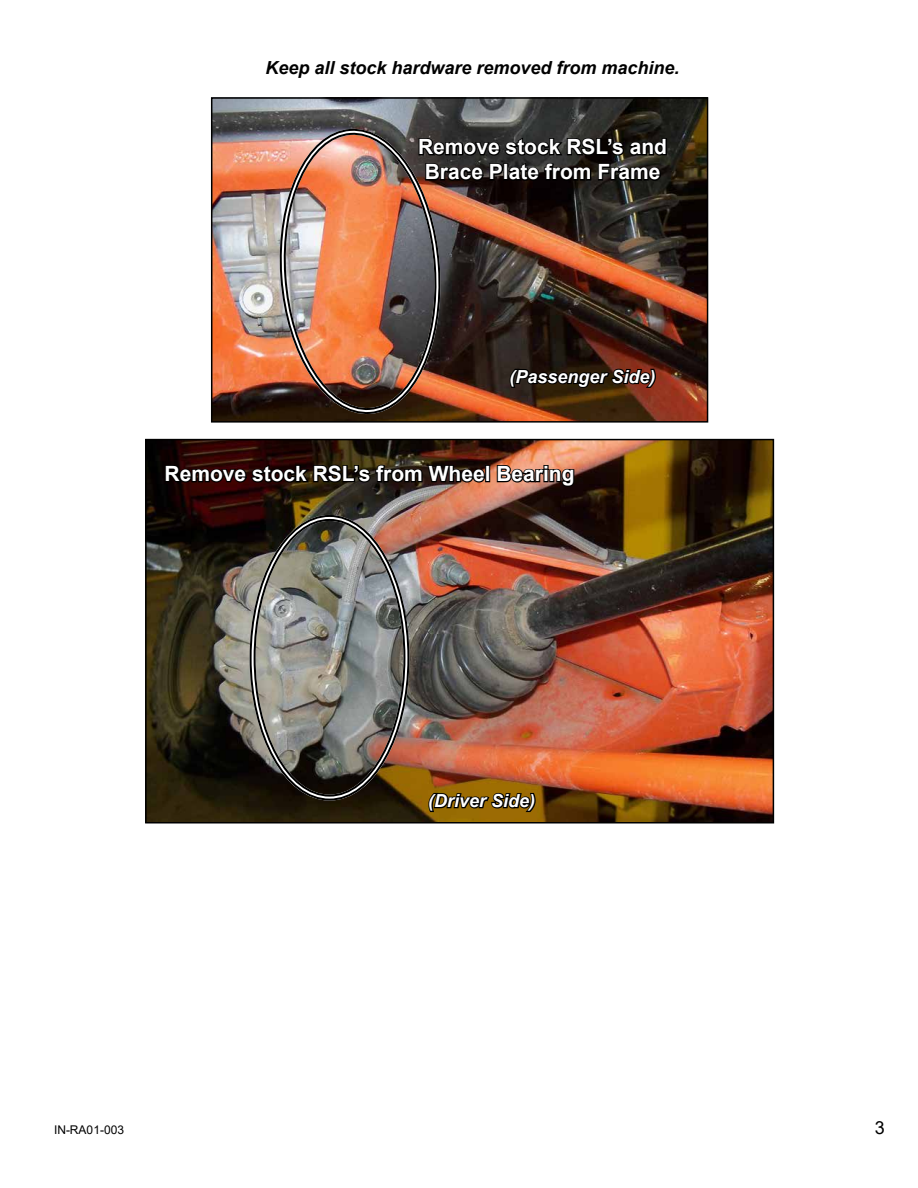
<style>
.page{position:relative;width:918px;height:1188px;background:#fff}
.page>*{position:absolute;margin:0;border:0;box-sizing:border-box;transform-origin:0 0}
.t1{font:700 21px/25.2px "Arial";color:#fff;text-align:center}
.t2{font:italic 700 18px "Arial";color:#000}
.t3{font:italic 700 18px "Arial";color:#fff}
.t4{font:18px "Arial";color:#000}
.t5{font:12px "Arial";color:#000}
</style>
<div class="page">
<img style="left:148px;top:442px;width:623px;height:379px">
<div style="left:145px;top:439px;width:629px;height:385px;border:2px solid #000"></div>
<svg style="left:427px;top:791px;width:110px;height:22px;background:#4f3701"></svg>
<svg style="left:164px;top:451px;width:323px;height:35px;background:#25110a"></svg>
<div style="left:485px;top:465px;width:5px;height:17px;border:2px solid #000"></div>
<svg style="left:496px;top:462px;width:80px;height:26px;background:#724a3b"></svg>
<img style="left:214px;top:100px;width:491px;height:320px">
<div style="left:211px;top:97px;width:497px;height:326px;border:2px solid #000"></div>
<svg style="left:508px;top:367px;width:149px;height:23px;background:#231209"></svg>
<svg style="left:417px;top:124px;width:251px;height:59px;background:#1d1b19"></svg>
<img style="left:276px;top:127px;width:168px;height:289px">
<img style="left:280px;top:131px;width:160px;height:281px">
<p class="t2" style="left:265px;top:56px;width:416px">Keep all stock hardware removed from machine.</p>
<p class="t1" style="left:418px;top:135px;width:250px">Remove stock RSL’s and<br>Brace Plate from Frame</p>
<p class="t3" style="left:510px;top:365px;width:148px">(Passenger Side)</p>
<p class="t1" style="left:165px;top:461px;width:412px">Remove stock RSL’s from Wheel Bearing</p>
<p class="t3" style="left:428px;top:789px;width:109px">(Driver Side)</p>
<p class="t5" style="left:54px;top:1122px;width:72px">IN-RA01-003</p>
<p class="t4" style="left:875px;top:1115px;width:12px">3</p>
</div>
